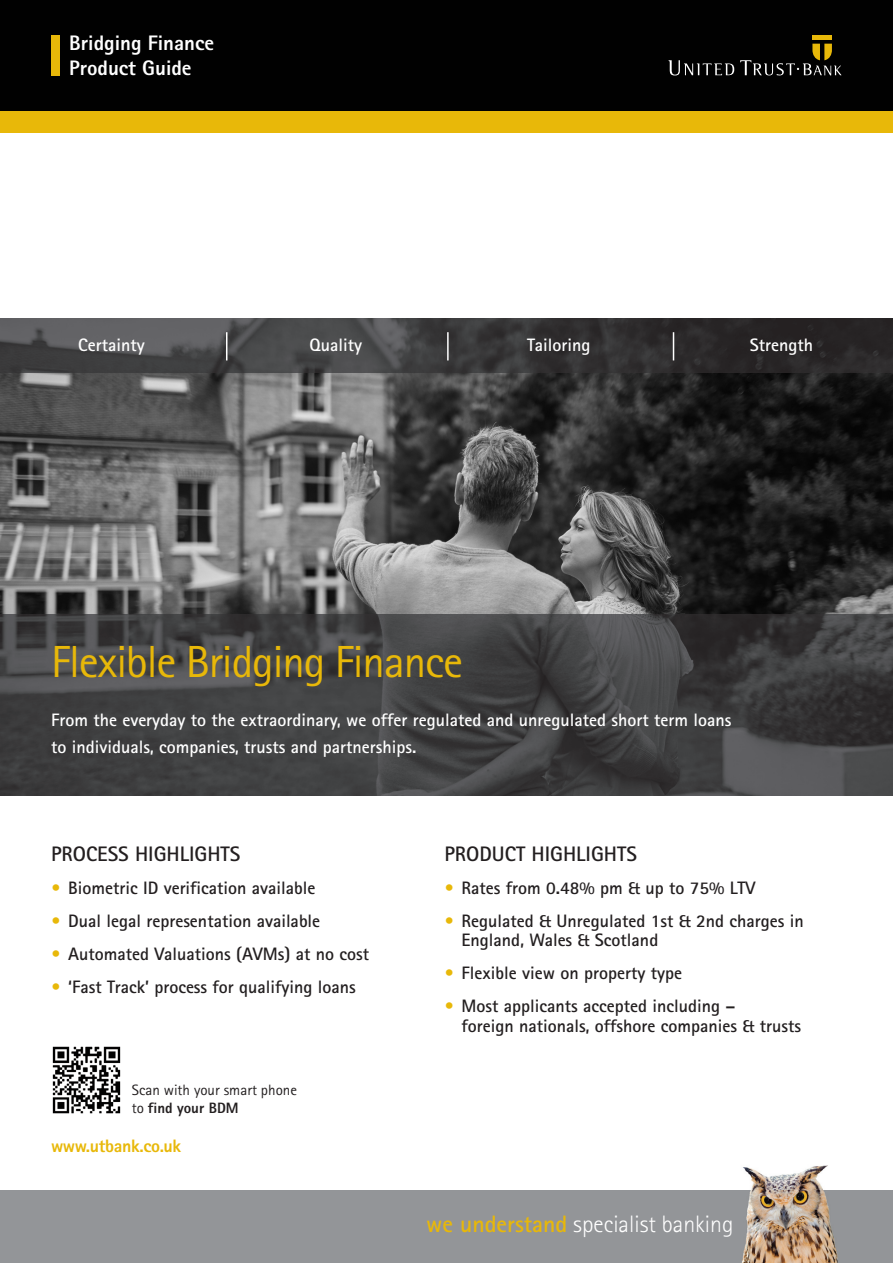
<style>
.page{position:relative;width:893px;height:1263px;background:#fff}
.page>*{position:absolute;margin:0;border:0;box-sizing:border-box;transform-origin:0 0}
.t1{font:45px "Rotis Sans Serif";letter-spacing:-.025em;color:#e8b809}
.t2{font:300 23.85px "Rotis Sans Serif";color:#fff}
.t3{font:700 21px "Rotis Sans Serif";color:#231f20}
.t4{font:800 21px/25.2px "Rotis Sans Serif";color:#fff}
.t5{font:700 18px/19.5px "Rotis Sans Serif";color:#231f20}
.t6{font:700 18px/27px "Rotis Sans Serif";color:#fff}
.t7{font:800 18px "Rotis Sans Serif";letter-spacing:-.02em;color:#e8b809}
.t8{font:15px/18px "Rotis Sans Serif";color:#231f20}
.s1{color:#e8b809}
.s2{font-weight:800}
.s3{font-weight:700;color:#e8b809}
</style>
<div class="page">
<img style="left:0;top:318px;width:893px;height:296px">
<img style="left:0;top:614px;width:893px;height:181px">
<div style="left:0;top:0;width:893px;height:111px;background:#010101"></div>
<div style="left:51px;top:35px;width:9px;height:40px;background:#e8b809"></div>
<svg style="left:668px;top:60px;width:66px;height:15px"></svg>
<hr style="left:812px;top:36px;width:20px;height:4px;background:#e8b809">
<svg style="left:740px;top:44px;width:102px;height:31px"></svg>
<img style="left:0;top:319px;width:893px;height:53px">
<div style="left:0;top:111px;width:893px;height:22px;background:#e8b809"></div>
<div style="left:0;top:1190px;width:893px;height:73px;background:#939598"></div>
<svg style="left:226px;top:332px;width:1px;height:28px"></svg>
<hr style="left:447px;top:332px;width:2px;height:28px;background:#fff">
<svg style="left:673px;top:332px;width:1px;height:28px"></svg>
<img style="left:742px;top:1165px;width:96px;height:98px">
<img style="left:52px;top:1046px;width:69px;height:68px">
<p class="t4" style="left:69px;top:32px;width:147px">Bridging Finance<br>Product Guide</p>
<p class="t6" style="left:78px;top:334px;width:68px">Certainty</p>
<p class="t6" style="left:309px;top:334px;width:54px">Quality</p>
<p class="t6" style="left:527px;top:334px;width:65px">Tailoring</p>
<p class="t6" style="left:750px;top:334px;width:65px">Strength</p>
<p class="t1" style="left:51px;top:646px;width:414px">Flexible Bridging Finance</p>
<p class="t6" style="left:51px;top:708px;width:682px">From the everyday to the extraordinary, we offer regulated and unregulated short term loans to individuals, companies, trusts and partnerships.</p>
<p class="t3" style="left:51px;top:846px;width:191px">PROCESS HIGHLIGHTS</p>
<p class="t5" style="left:51px;top:879px;width:266px"><span class="s1">•</span> Biometric ID verification available</p>
<p class="t5" style="left:51px;top:912px;width:271px"><span class="s1">•</span> Dual legal representation available</p>
<p class="t5" style="left:51px;top:945px;width:319px"><span class="s1">•</span> Automated Valuations (AVMs) at no cost</p>
<p class="t5" style="left:51px;top:978px;width:306px"><span class="s1">•</span> ‘Fast Track’ process for qualifying loans</p>
<p class="t8" style="left:132px;top:1082px;width:167px">Scan with your smart phone to <span class="s2">find your BDM</span></p>
<p class="t7" style="left:51px;top:1139px;width:132px">www.utbank.co.uk</p>
<p class="t3" style="left:444px;top:846px;width:194px">PRODUCT HIGHLIGHTS</p>
<p class="t5" style="left:444px;top:879px;width:312px"><span class="s1">•</span> Rates from 0.48% pm &amp; up to 75% LTV</p>
<p class="t5" style="left:461px;top:912px;width:344px;text-indent:-17px"><span class="s1">•</span> Regulated &amp; Unregulated 1st &amp; 2nd charges in<br>England, Wales &amp; Scotland</p>
<p class="t5" style="left:444px;top:965px;width:239px"><span class="s1">•</span> Flexible view on property type</p>
<p class="t5" style="left:444px;top:998px;width:292px"><span class="s1">•</span> Most applicants accepted including –</p>
<p class="t5" style="left:461px;top:1017px;width:341px">foreign nationals, offshore companies &amp; trusts</p>
<p class="t2" style="left:426px;top:1216px;width:309px"><span class="s3">we understand</span> specialist banking</p>
</div>
